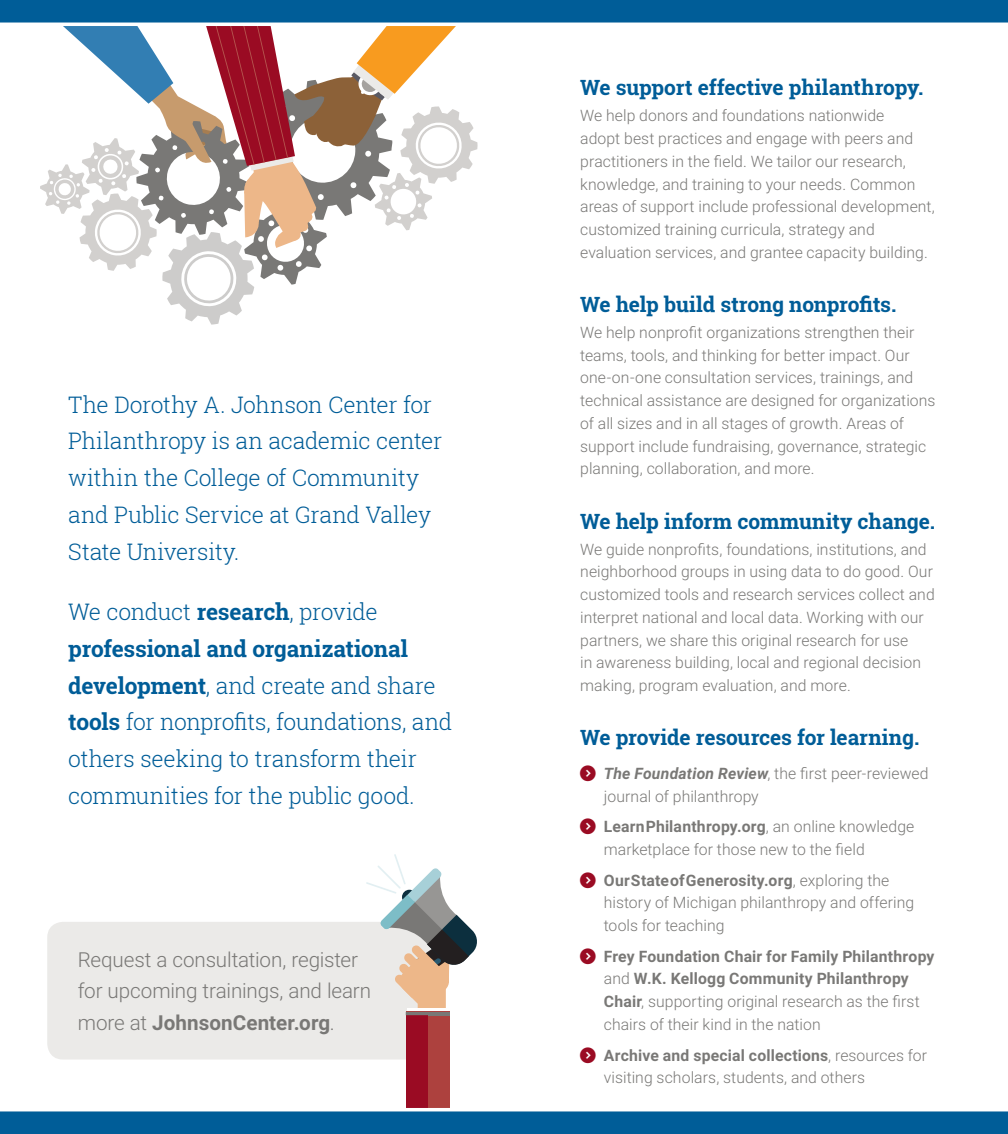
<style>
.page{position:relative;width:1008px;height:1134px;background:#fff}
.page>*{position:absolute;margin:0;border:0;box-sizing:border-box;transform-origin:0 0}
.t1{font:300 22.75px/36.8px "Roboto Slab";letter-spacing:-.01em;color:#005d98}
.t2{font:700 21px "Roboto Slab";letter-spacing:-.01em;color:#005d98}
.t3{font:300 20.65px/31.5px "Roboto";letter-spacing:-.01em;color:#797876}
.t4{font:300 15.75px/22.8px "Roboto";letter-spacing:.005em;color:#797876}
.t5{font:700 15.75px/22.8px "Roboto";letter-spacing:.01em;color:#797876}
.s1{font-weight:700}
.s2{font-weight:700;font-style:italic}
.s3{font-weight:300}
</style>
<div class="page">
<div style="left:47px;top:922px;width:391px;height:138px;background:#ebeae8;border-radius:16px"></div>
<div style="left:406px;top:1012px;width:44px;height:122px;background:#ad413e"></div>
<div style="left:406px;top:1015px;width:22px;height:119px;background:#9a0b23"></div>
<svg style="left:366px;top:854px;width:111px;height:162px"></svg>
<svg style="left:0;top:1108px;width:1008px;height:26px;background:#2272a5"></svg>
<svg style="left:0;top:0;width:1008px;height:325px"></svg>
<h1 class="t1" style="left:68px;top:386px;width:376px">The Dorothy A. Johnson Center for<br>Philanthropy is an academic center within the College of Community and Public Service at Grand Valley<br>State University.</h1>
<h1 class="t1" style="left:68px;top:593px;width:386px">We conduct <span class="s1">research</span>, provide <span class="s1">professional and organizational development</span>, and create and share <span class="s1">tools</span> for nonprofits, foundations, and others seeking to transform their communities for the public good.</h1>
<h3 class="t3" style="left:78px;top:943px;width:295px">Request a consultation, register for upcoming trainings, and learn more at <span class="s1">JohnsonCenter.org</span>.</h3>
<h2 class="t2" style="left:580px;top:73px;width:345px">We support effective philanthropy.</h2>
<p class="t4" style="left:580px;top:104px;width:356px">We help donors and foundations nationwide<br>adopt best practices and engage with peers and practitioners in the field. We tailor our research, knowledge, and training to your needs. Common areas of support include professional development, customized training curricula, strategy and evaluation services, and grantee capacity building.</p>
<h2 class="t2" style="left:580px;top:290px;width:318px">We help build strong nonprofits.</h2>
<p class="t4" style="left:580px;top:320px;width:357px">We help nonprofit organizations strengthen their teams, tools, and thinking for better impact. Our one-on-one consultation services, trainings, and technical assistance are designed for organizations of all sizes and in all stages of growth. Areas of support include fundraising, governance, strategic planning, collaboration, and more.</p>
<h2 class="t2" style="left:580px;top:507px;width:356px">We help inform community change.</h2>
<p class="t4" style="left:580px;top:537px;width:356px">We guide nonprofits, foundations, institutions, and neighborhood groups in using data to do good. Our customized tools and research services collect and interpret national and local data. Working with our partners, we share this original research for use<br>in awareness building, local and regional decision making, program evaluation, and more.</p>
<h2 class="t2" style="left:580px;top:723px;width:341px">We provide resources for learning.</h2>
<p class="t4" style="left:604px;top:761px;width:326px"><span class="s2">The Foundation Review</span>, the first peer-reviewed journal of philanthropy</p>
<p class="t4" style="left:604px;top:815px;width:312px"><span class="s1">LearnPhilanthropy.org</span>, an online knowledge marketplace for those new to the field</p>
<p class="t4" style="left:604px;top:868px;width:312px"><span class="s1">OurStateofGenerosity.org</span>, exploring the history of Michigan philanthropy and offering tools for teaching</p>
<p class="t5" style="left:604px;top:944px;width:332px">Frey Foundation Chair for Family Philanthropy <span class="s3">and</span> W.K. Kellogg Community Philanthropy Chair<span class="s3">, supporting original research as the first chairs of their kind in the nation</span></p>
<p class="t4" style="left:604px;top:1043px;width:325px"><span class="s1">Archive and special collections</span>, resources for visiting scholars, students, and others</p>
</div>
